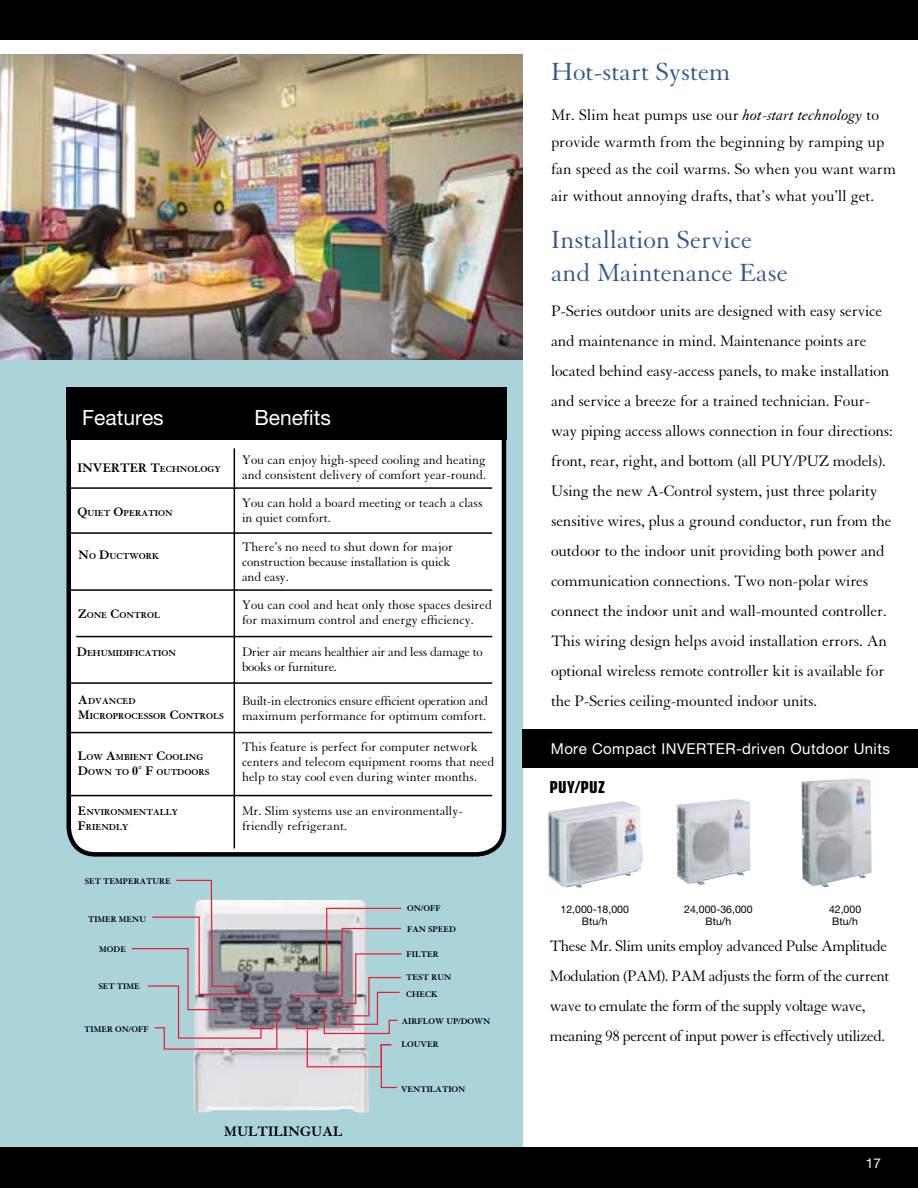
<style>
.page{position:relative;width:918px;height:1188px;background:#fff}
.page>*{position:absolute;margin:0;border:0;box-sizing:border-box;transform-origin:0 0}
.t1{font:27px/33px "Granjon";color:#32598a}
.t2{font:21px "Helvetica Neue";color:#fff}
.t3{font:16.5px/30px "Granjon";letter-spacing:-.01em;color:#000}
.t4{font:16.5px/30px "Granjon";letter-spacing:-.03em;color:#000}
.t5{font:700 condensed 16.5px "Eurostile";letter-spacing:.025em;color:#000}
.t6{font:15px "Helvetica Neue";letter-spacing:.025em;color:#fff}
.t7{font:700 15px "Granjon";color:#000}
.t8{font:13.5px/15px "Granjon";color:#000}
.t9{font:13.5px/15px "Granjon";letter-spacing:-.02em;color:#000}
.t10{font:700 13.5px "Granjon";color:#000}
.t11{font:13.5px "Helvetica Neue";color:#fff}
.t12{font:10.5px/12px "Helvetica Neue";color:#000;text-align:center}
.t13{font:700 9.45px/15px "Granjon";color:#000}
.t14{font:700 9px/16.2px "Granjon";color:#000}
.s1{font-size:13.5px}
.s2{font-style:italic}
</style>
<div class="page">
<div style="left:0;top:358px;width:523px;height:830px;background:#abd4da"></div>
<div style="left:69px;top:390px;width:435px;height:464px;background:#fff;border-radius:27px"></div>
<div style="left:66px;top:388px;width:440px;height:469px;border:4px solid #000;border-radius:27px"></div>
<div style="left:66px;top:387px;width:440px;height:53px;background:#000"></div>
<img style="left:0;top:54px;width:522px;height:305px">
<img style="left:548px;top:801px;width:95px;height:87px">
<img style="left:676px;top:799px;width:75px;height:86px">
<img style="left:801px;top:779px;width:71px;height:108px">
<div style="left:522px;top:729px;width:396px;height:39px;background:#000"></div>
<div style="left:0;top:0;width:918px;height:40px;background:#000"></div>
<div style="left:0;top:1148px;width:918px;height:40px;background:#000"></div>
<img style="left:194px;top:899px;width:175px;height:214px">
<svg style="left:131px;top:879px;width:147px;height:171px"></svg>
<svg style="left:294px;top:907px;width:108px;height:182px"></svg>
<hr style="left:234px;top:448px;width:1px;height:400px;background:#000">
<hr style="left:68px;top:487px;width:424px;height:2px;background:#000">
<hr style="left:69px;top:532px;width:423px;height:2px;background:#000">
<hr style="left:70px;top:589px;width:422px;height:2px;background:#000">
<hr style="left:76px;top:636px;width:416px;height:1px;background:#000">
<hr style="left:69px;top:682px;width:423px;height:2px;background:#000">
<hr style="left:69px;top:732px;width:423px;height:1px;background:#000">
<hr style="left:69px;top:795px;width:423px;height:1px;background:#000">
<p class="t2" style="left:82px;top:405px;width:83px">Features</p>
<p class="t2" style="left:254px;top:405px;width:78px">Benefits</p>
<p class="t10" style="left:77px;top:461px;width:15px">INVERTER</p>
<p class="t13" style="left:150px;top:462px;width:72px"><span class="s1">T</span>ECHNOLOGY</p>
<p class="t8" style="left:242px;top:452px;width:246px">You can enjoy high-speed cooling and heating and consistent delivery of comfort year-round.</p>
<p class="t8" style="left:242px;top:496px;width:242px">You can hold a board meeting or teach a class in quiet comfort.</p>
<p class="t8" style="left:242px;top:539px;width:213px">There’s no need to shut down for major construction because installation is quick and easy.</p>
<p class="t8" style="left:242px;top:598px;width:252px">You can cool and heat only those spaces desired for maximum control and energy efficiency.</p>
<p class="t9" style="left:242px;top:645px;width:242px">Drier air means healthier air and less damage to books or furniture.</p>
<p class="t9" style="left:242px;top:693px;width:248px">Built-in electronics ensure efficient operation and maximum performance for optimum comfort.</p>
<p class="t8" style="left:242px;top:739px;width:254px">This feature is perfect for computer network centers and telecom equipment rooms that need help to stay cool even during winter months.</p>
<p class="t8" style="left:242px;top:804px;width:222px">Mr. Slim systems use an environmentally&shy;friendly refrigerant.</p>
<p class="t13" style="left:77px;top:505px;width:97px"><span class="s1">Q</span>UIET <span class="s1">O</span>PERATION</p>
<p class="t13" style="left:78px;top:548px;width:83px"><span class="s1">N</span>O <span class="s1">D</span>UCTWORK</p>
<p class="t13" style="left:78px;top:607px;width:83px"><span class="s1">Z</span>ONE <span class="s1">C</span>ONTROL</p>
<p class="t13" style="left:77px;top:646px;width:101px"><span class="s1">D</span>EHUMIDIFICATION</p>
<p class="t13" style="left:78px;top:694px;width:147px"><span class="s1">A</span>DVANCED<br><span class="s1">M</span>ICROPROCESSOR <span class="s1">C</span>ONTROLS</p>
<p class="t13" style="left:78px;top:749px;width:133px"><span class="s1">L</span>OW <span class="s1">A</span>MBIENT <span class="s1">C</span>OOLING<br><span class="s1">D</span>OWN TO <span class="s1">0˚ F</span> OUTDOORS</p>
<p class="t13" style="left:78px;top:805px;width:102px"><span class="s1">E</span>NVIRONMENTALLY<br><span class="s1">F</span>RIENDLY</p>
<p class="t14" style="left:85px;top:873px;width:88px">SET TEMPERATURE</p>
<p class="t14" style="left:88px;top:911px;width:59px">TIMER MENU</p>
<p class="t14" style="left:99px;top:941px;width:28px">MODE</p>
<p class="t14" style="left:98px;top:978px;width:43px">SET TIME</p>
<p class="t14" style="left:84px;top:1021px;width:60px">TIMER ON/OFF</p>
<p class="t7" style="left:224px;top:1123px;width:120px">MULTILINGUAL</p>
<p class="t14" style="left:407px;top:900px;width:30px">ON/OFF</p>
<p class="t14" style="left:407px;top:921px;width:50px">FAN SPEED</p>
<p class="t14" style="left:407px;top:946px;width:34px">FILTER</p>
<p class="t14" style="left:406px;top:970px;width:47px">TEST RUN<br>CHECK</p>
<p class="t14" style="left:402px;top:1013px;width:90px">AIRFLOW UP/DOWN</p>
<p class="t14" style="left:402px;top:1037px;width:39px">LOUVER</p>
<p class="t14" style="left:401px;top:1081px;width:66px">VENTILATION</p>
<h1 class="t1" style="left:551px;top:56px;width:181px">Hot-start System</h1>
<p class="t3" style="left:551px;top:102px;width:347px;line-height:27px">Mr. Slim heat pumps use our <span class="s2">hot-start technology</span> to provide warmth from the beginning by ramping up fan speed as the coil warms. So when you want warm air without annoying drafts, that’s what you’ll get.</p>
<h1 class="t1" style="left:551px;top:224px;width:238px">Installation Service and Maintenance Ease</h1>
<p class="t3" style="left:551px;top:297px;width:343px">P-Series outdoor units are designed with easy service and maintenance in mind. Maintenance points are located behind easy-access panels, to make installation and service a breeze for a trained technician. Four&shy;way piping access allows connection in four directions: front, rear, right, and bottom (all PUY/PUZ models).<br>Using the new A-Control system, just three polarity sensitive wires, plus a ground conductor, run from the outdoor to the indoor unit providing both power and communication connections. Two non-polar wires connect the indoor unit and wall-mounted controller.<br>This wiring design helps avoid installation errors. An optional wireless remote controller kit is available for the P-Series ceiling-mounted indoor units.</p>
<p class="t6" style="left:551px;top:740px;width:126px">More Compact Inverter</p>
<p class="t6" style="left:736px;top:740px;width:155px">-driven Outdoor Units</p>
<p class="t5" style="left:550px;top:778px;width:57px">PUY/PUZ</p>
<p class="t12" style="left:561px;top:903px;width:70px">12,000-18,000<br>Btu/h</p>
<p class="t12" style="left:684px;top:903px;width:70px">24,000-36,000<br>Btu/h</p>
<p class="t12" style="left:829px;top:903px;width:34px">42,000<br>Btu/h</p>
<p class="t4" style="left:550px;top:931px;width:341px">These Mr. Slim units employ advanced Pulse Amplitude Modulation (PAM). PAM adjusts the form of the current wave to emulate the form of the supply voltage wave, meaning 98 percent of input power is effectively utilized.</p>
<p class="t11" style="left:866px;top:1155px;width:17px">17</p>
</div>
